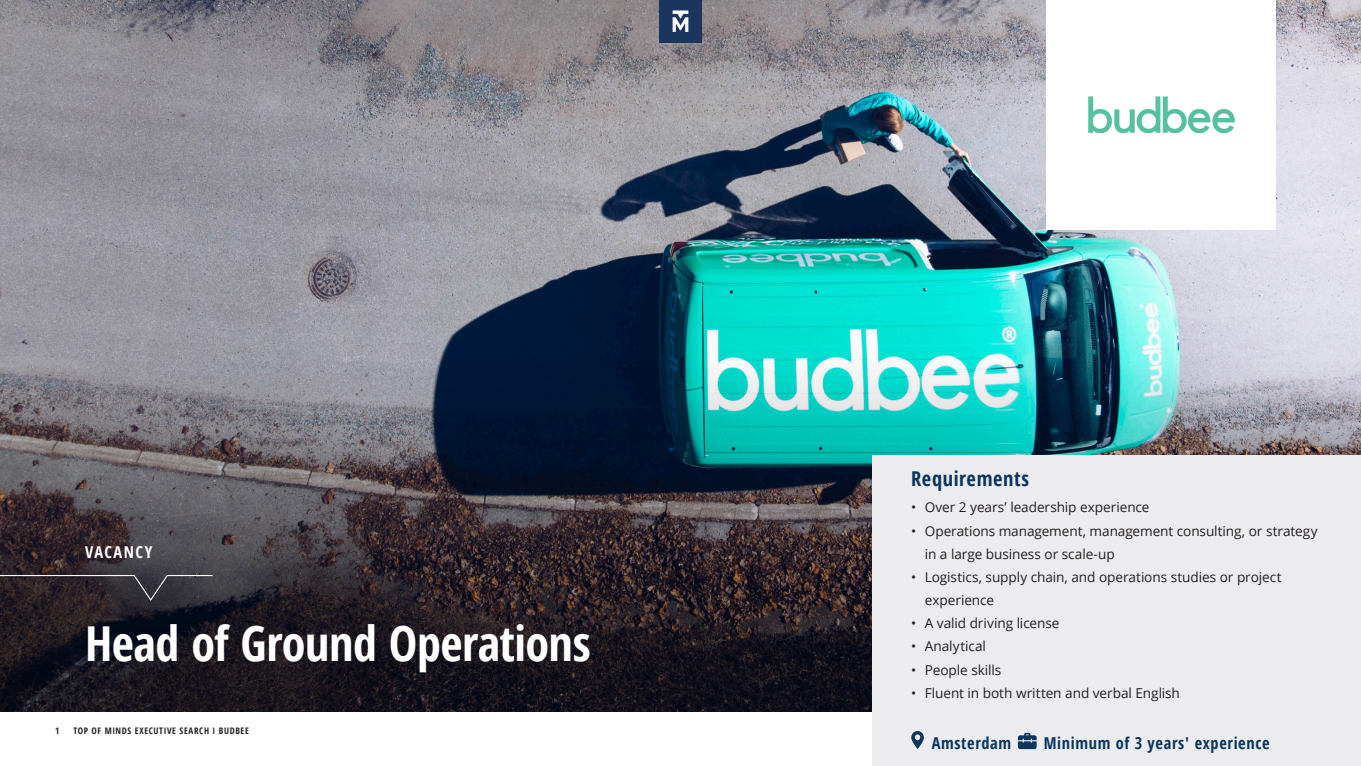
<style>
.page{position:relative;width:1361px;height:766px;background:#fff}
.page>*{position:absolute;margin:0;border:0;box-sizing:border-box;transform-origin:0 0}
.Page_header_kopie{font:700 condensed 48.15px "Open Sans";letter-spacing:-.01em;color:#fff}
.t1{font:700 condensed 20.4px "Open Sans";letter-spacing:.03em;color:#0a355e}
.t2{font:700 condensed 16.35px "Open Sans";letter-spacing:.04em;color:#0a355e}
.t3{font:700 condensed 16.27px "Open Sans";letter-spacing:.09em;color:#fff}
.t4{font:13.65px/23.2px "Open Sans";letter-spacing:-.005em;color:#231f20}
.t5{font:700 condensed 9px "Open Sans";letter-spacing:.07em;color:#231f20}
</style>
<div class="page">
<img style="left:0;top:0;width:1361px;height:332px">
<img style="left:0;top:332px;width:1361px;height:379px">
<svg style="left:0;top:574px;width:214px;height:27px;background:#3a343a"></svg>
<div style="left:872px;top:455px;width:489px;height:310px;background:#ececee"></div>
<svg style="left:911px;top:731px;width:13px;height:17px"></svg>
<svg style="left:1018px;top:732px;width:18px;height:16px"></svg>
<div style="left:1046px;top:0;width:230px;height:229px;background:#fff"></div>
<img style="left:1088px;top:96px;width:146px;height:38px">
<div style="left:659px;top:0;width:43px;height:43px;background:#1c355e"></div>
<svg style="left:672px;top:10px;width:16px;height:22px"></svg>
<p class="t3" style="left:85px;top:540px;width:69px">VACANCY</p>
<p class="Page_header_kopie" style="left:85px;top:610px;width:507px">Head of Ground Operations</p>
<p class="t5" style="left:55px;top:724px;width:6px">1</p>
<p class="t5" style="left:73px;top:724px;width:177px">TOP OF MINDS EXECUTIVE SEARCH I BUDBEE</p>
<p class="t1" style="left:911px;top:463px;width:119px">Requirements</p>
<p class="t4" style="left:911px;top:495px;width:240px">• Over 2 years’ leadership experience</p>
<p class="t4" style="left:925px;top:518px;width:394px;text-indent:-14px">• Operations management, management consulting, or strategy in a large business or scale-up</p>
<p class="t4" style="left:925px;top:565px;width:358px;text-indent:-14px">• Logistics, supply chain, and operations studies or project experience</p>
<p class="t4" style="left:911px;top:611px;width:150px">• A valid driving license</p>
<p class="t4" style="left:911px;top:634px;width:76px">• Analytical</p>
<p class="t4" style="left:911px;top:657px;width:92px">• People skills</p>
<p class="t4" style="left:911px;top:680px;width:270px">• Fluent in both written and verbal English</p>
<p class="t2" style="left:932px;top:731px;width:81px">Amsterdam</p>
<p class="t2" style="left:1044px;top:731px;width:227px">Minimum of 3 years' experience</p>
</div>
